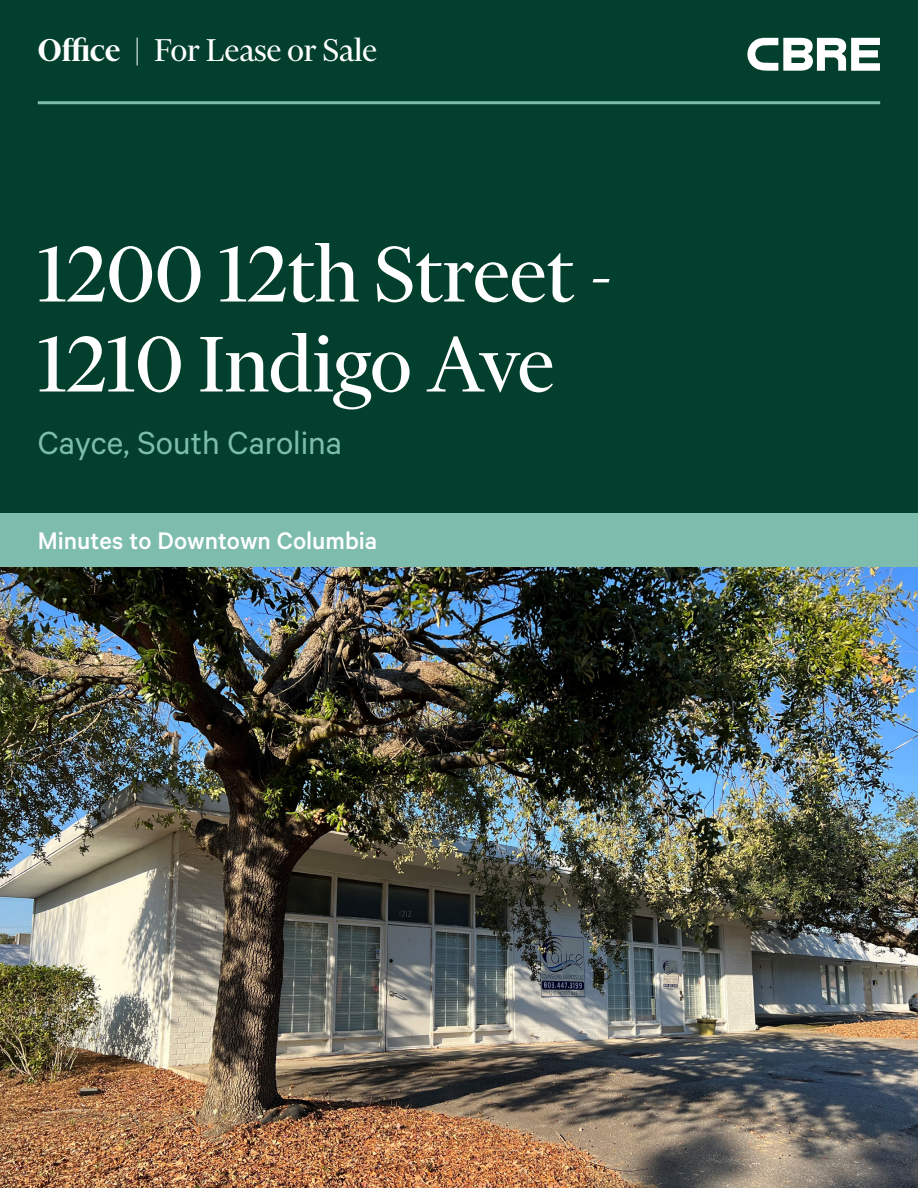
<style>
.page{position:relative;width:918px;height:1188px;background:#023f2c}
.page>*{position:absolute;margin:0;border:0;box-sizing:border-box;transform-origin:0 0}
.Heading_Large{font:90px/90px "Financier Display";color:#fff}
.t1{font:36px "Financier Display";color:#fff}
.Subheading_Large{font:36px "Calibre";color:#7ebcad}
.t2{font:500 27px "Calibre";color:#fff}
.s1{font-weight:600}
</style>
<div class="page">
<img style="left:0;top:567px;width:918px;height:621px">
<svg style="left:747px;top:38px;width:133px;height:33px"></svg>
<hr style="left:38px;top:101px;width:842px;height:3px;background:#7ebcad">
<div style="left:0;top:513px;width:918px;height:54px;background:#7ebcad"></div>
<p class="t1" style="left:38px;top:32px;width:341px"><span class="s1">Office</span> | For Lease or Sale</p>
<p class="Heading_Large" style="left:38px;top:229px;width:577px">1200 12th Street -<br>1210 Indigo Ave</p>
<p class="Subheading_Large" style="left:38px;top:422px;width:306px">Cayce, South Carolina</p>
<p class="t2" style="left:38px;top:525px;width:341px">Minutes to Downtown Columbia</p>
</div>
